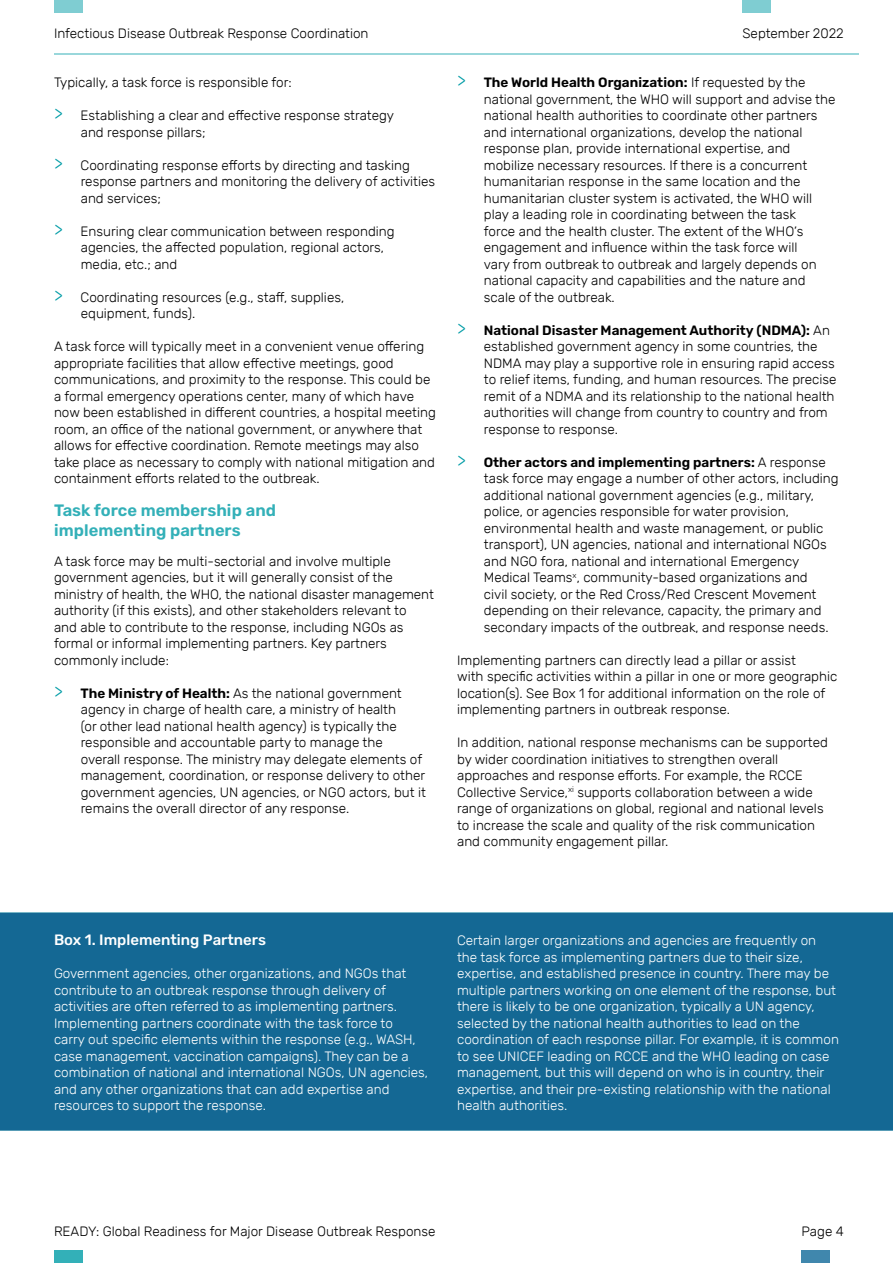
<style>
.page{position:relative;width:893px;height:1263px;background:#fff}
.page>*{position:absolute;margin:0;border:0;box-sizing:border-box;transform-origin:0 0}
.t1{font:600 16.5px/19.8px "Rubik";color:#33b0b8}
.t2{font:500 15px "Rubik";color:#fff}
.t3{font:300 13.5px/16.5px "Rubik";color:#000}
.t4{font:300 13.5px/16.5px "Rubik";color:#fff}
.s1{font-size:18px;color:#009ca6}
.s2{font-weight:600}
</style>
<div class="page">
<div style="left:54px;top:0;width:28px;height:13px;background:#7fcdd2"></div>
<div style="left:54px;top:1250px;width:28px;height:13px;background:#33b0b8"></div>
<div style="left:742px;top:0;width:28px;height:13px;background:#7fcdd2"></div>
<div style="left:801px;top:1250px;width:29px;height:13px;background:#4087ad"></div>
<hr style="left:54px;top:53px;width:805px;height:2px;background:#99d7db">
<div style="left:0;top:913px;width:893px;height:217px;background:#146894"></div>
<p class="t3" style="left:54px;top:25px;width:316px">Infectious Disease Outbreak Response Coordination</p>
<p class="t3" style="left:54px;top:74px;width:239px">Typically, a task force is responsible for:</p>
<p class="t3" style="left:81px;top:107px;width:315px;text-indent:-27px"><span class="s1">&gt;</span> Establishing a clear and effective response strategy and response pillars;</p>
<p class="t3" style="left:81px;top:157px;width:356px;text-indent:-27px"><span class="s1">&gt;</span> Coordinating response efforts by directing and tasking response partners and monitoring the delivery of activities and services;</p>
<p class="t3" style="left:81px;top:223px;width:315px;text-indent:-27px"><span class="s1">&gt;</span> Ensuring clear communication between responding agencies, the affected population, regional actors, media, etc.; and</p>
<p class="t3" style="left:81px;top:289px;width:265px;text-indent:-27px"><span class="s1">&gt;</span> Coordinating resources (e.g., staff, supplies, equipment, funds).</p>
<p class="t3" style="left:54px;top:338px;width:383px">A task force will typically meet in a convenient venue offering appropriate facilities that allow effective meetings, good communications, and proximity to the response. This could be a formal emergency operations center, many of which have now been established in different countries, a hospital meeting room, an office of the national government, or anywhere that allows for effective coordination. Remote meetings may also take place as necessary to comply with national mitigation and containment efforts related to the outbreak.</p>
<p class="t1" style="left:54px;top:501px;width:224px">Task force membership and implementing partners</p>
<p class="t3" style="left:54px;top:553px;width:381px">A task force may be multi-sectorial and involve multiple government agencies, but it will generally consist of the ministry of health, the WHO, the national disaster management authority (if this exists), and other stakeholders relevant to<br>and able to contribute to the response, including NGOs as formal or informal implementing partners. Key partners commonly include:</p>
<p class="t3" style="left:81px;top:685px;width:347px;text-indent:-27px"><span class="s1">&gt;</span> <span class="s2">The Ministry of Health:</span> As the national government agency in charge of health care, a ministry of health<br>(or other lead national health agency) is typically the responsible and accountable party to manage the<br>overall response. The ministry may delegate elements of management, coordination, or response delivery to other government agencies, UN agencies, or NGO actors, but it remains the overall director of any response.</p>
<p class="t3" style="left:742px;top:25px;width:103px">September 2022</p>
<p class="t3" style="left:484px;top:74px;width:353px;text-indent:-27px"><span class="s1">&gt;</span> <span class="s2">The World Health Organization:</span> If requested by the national government, the WHO will support and advise the national health authorities to coordinate other partners and international organizations, develop the national response plan, provide international expertise, and mobilize necessary resources. If there is a concurrent humanitarian response in the same location and the humanitarian cluster system is activated, the WHO will play a leading role in coordinating between the task<br>force and the health cluster. The extent of the WHO’s engagement and influence within the task force will<br>vary from outbreak to outbreak and largely depends on national capacity and capabilities and the nature and scale of the outbreak.</p>
<p class="t3" style="left:484px;top:322px;width:354px;text-indent:-27px"><span class="s1">&gt;</span> <span class="s2">National Disaster Management Authority (NDMA):</span> An established government agency in some countries, the NDMA may play a supportive role in ensuring rapid access to relief items, funding, and human resources. The precise remit of a NDMA and its relationship to the national health authorities will change from country to country and from response to response.</p>
<p class="t3" style="left:484px;top:454px;width:356px;text-indent:-27px"><span class="s1">&gt;</span> <span class="s2">Other actors and implementing partners:</span> A response task force may engage a number of other actors, including additional national government agencies (e.g., military, police, or agencies responsible for water provision, environmental health and waste management, or public transport), UN agencies, national and international NGOs and NGO fora, national and international Emergency Medical Teams<sup>x</sup>, community-based organizations and<br>civil society, or the Red Cross/Red Crescent Movement depending on their relevance, capacity, the primary and secondary impacts of the outbreak, and response needs.</p>
<p class="t3" style="left:457px;top:652px;width:382px">Implementing partners can directly lead a pillar or assist<br>with specific activities within a pillar in one or more geographic location(s). See Box 1 for additional information on the role of implementing partners in outbreak response.</p>
<p class="t3" style="left:457px;top:734px;width:372px">In addition, national response mechanisms can be supported by wider coordination initiatives to strengthen overall approaches and response efforts. For example, the RCCE Collective Service,<sup>xi</sup> supports collaboration between a wide range of organizations on global, regional and national levels to increase the scale and quality of the risk communication and community engagement pillar.</p>
<p class="t2" style="left:54px;top:931px;width:214px">Box 1. Implementing Partners</p>
<p class="t4" style="left:54px;top:965px;width:376px">Government agencies, other organizations, and NGOs that contribute to an outbreak response through delivery of activities are often referred to as implementing partners.<br>Implementing partners coordinate with the task force to<br>carry out specific elements within the response (e.g., WASH, case management, vaccination campaigns). They can be a combination of national and international NGOs, UN agencies, and any other organizations that can add expertise and resources to support the response.</p>
<p class="t4" style="left:457px;top:932px;width:383px">Certain larger organizations and agencies are frequently on the task force as implementing partners due to their size, expertise, and established presence in country. There may be multiple partners working on one element of the response, but there is likely to be one organization, typically a UN agency, selected by the national health authorities to lead on the coordination of each response pillar. For example, it is common to see UNICEF leading on RCCE and the WHO leading on case management, but this will depend on who is in country, their expertise, and their pre-existing relationship with the national health authorities.</p>
<p class="t3" style="left:54px;top:1224px;width:383px">READY: Global Readiness for Major Disease Outbreak Response</p>
<p class="t3" style="left:801px;top:1224px;width:44px">Page 4</p>
</div>
